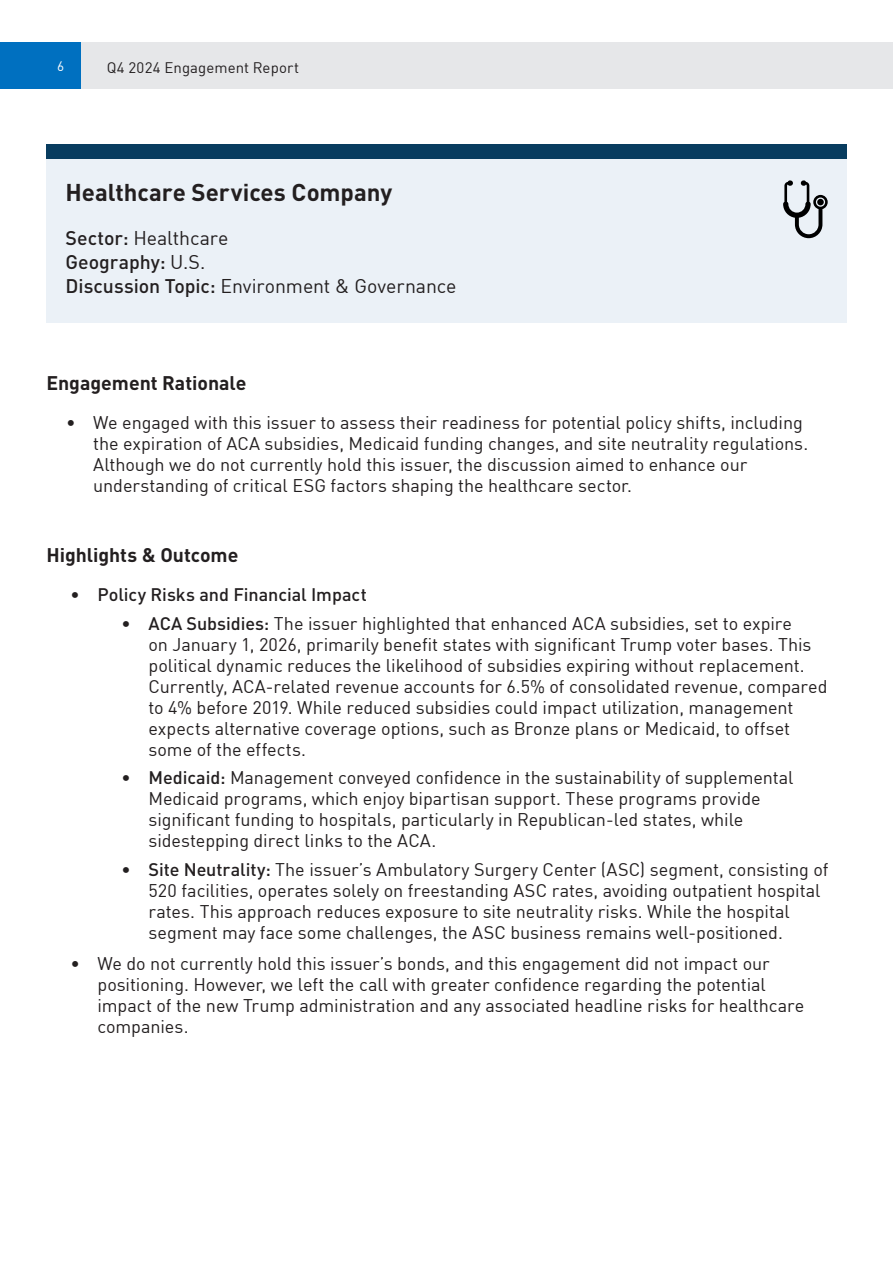
<style>
.page{position:relative;width:893px;height:1263px;background:#fff}
.page>*{position:absolute;margin:0;border:0;box-sizing:border-box;transform-origin:0 0}
.Body_Text__align_left{font:700 24px "DIN";letter-spacing:-.005em;color:#231f20}
.Body_Text__align_left-2{font:19.5px "DIN";letter-spacing:-.005em;color:#231f20}
.Body_Text__align_left-3{font:700 19.5px "DIN";color:#231f20}
.Body_Text__align_left-4{font:500 19.5px "DIN";color:#231f20}
.t1{font:18px/21px "DIN";letter-spacing:-.005em;color:#231f20}
.t2{font:500 18px "DIN";letter-spacing:-.005em;color:#231f20}
.Caption___Footer__align_left{font:15px "DIN";letter-spacing:.005em;color:#231f20}
.Body_Text__align_right{font:13.5px "DIN";color:#fff}
.s1{font-weight:500}
.s2{font-weight:400}
</style>
<div class="page">
<div style="left:46px;top:159px;width:800px;height:163px;background:#ebf1f7"></div>
<div style="left:46px;top:145px;width:800px;height:14px;background:#083c5f"></div>
<svg style="left:783px;top:180px;width:45px;height:58px"></svg>
<div style="left:817px;top:199px;width:7px;height:6px;background:#000;border-radius:50%"></div>
<div style="left:0;top:43px;width:81px;height:46px;background:#0070c0"></div>
<div style="left:81px;top:43px;width:748px;height:46px;background:#e6e7e9"></div>
<div style="left:829px;top:43px;width:64px;height:46px;background:#e6e7e9"></div>
<p class="Body_Text__align_right" style="left:57px;top:58px;width:9px">6</p>
<p class="Caption___Footer__align_left" style="left:107px;top:58px;width:194px">Q4 2024 Engagement Report</p>
<p class="Body_Text__align_left" style="left:66px;top:177px;width:328px">Healthcare Services Company</p>
<p class="Body_Text__align_left-2" style="left:66px;top:226px;width:164px"><span class="s1">Sector:</span> Healthcare</p>
<p class="Body_Text__align_left-4" style="left:66px;top:249px;width:141px">Geography: <span class="s2">U.S.</span></p>
<p class="Body_Text__align_left-2" style="left:66px;top:274px;width:392px"><span class="s1">Discussion Topic:</span> Environment &amp; Governance</p>
<p class="Body_Text__align_left-3" style="left:46px;top:371px;width:202px">Engagement Rationale</p>
<p class="t1" style="left:93px;top:412px;width:716px;text-indent:-27px">• We engaged with this issuer to assess their readiness for potential policy shifts, including the expiration of ACA subsidies, Medicaid funding changes, and site neutrality regulations.<br>Although we do not currently hold this issuer, the discussion aimed to enhance our understanding of critical ESG factors shaping the healthcare sector.</p>
<p class="Body_Text__align_left-3" style="left:46px;top:542px;width:193px">Highlights &amp; Outcome</p>
<p class="t2" style="left:70px;top:583px;width:298px">• Policy Risks and Financial Impact</p>
<p class="t1" style="left:149px;top:612px;width:681px;text-indent:-27px"><span class="s1">• ACA Subsidies:</span> The issuer highlighted that enhanced ACA subsidies, set to expire<br>on January 1, 2026, primarily benefit states with significant Trump voter bases. This political dynamic reduces the likelihood of subsidies expiring without replacement.<br>Currently, ACA-related revenue accounts for 6.5% of consolidated revenue, compared to 4% before 2019. While reduced subsidies could impact utilization, management expects alternative coverage options, such as Bronze plans or Medicaid, to offset some of the effects.</p>
<p class="t1" style="left:149px;top:767px;width:647px;text-indent:-27px"><span class="s1">• Medicaid:</span> Management conveyed confidence in the sustainability of supplemental Medicaid programs, which enjoy bipartisan support. These programs provide significant funding to hospitals, particularly in Republican-led states, while sidestepping direct links to the ACA.</p>
<p class="t1" style="left:149px;top:858px;width:681px;text-indent:-27px"><span class="s1">• Site Neutrality:</span> The issuer’s Ambulatory Surgery Center (ASC) segment, consisting of 520 facilities, operates solely on freestanding ASC rates, avoiding outpatient hospital rates. This approach reduces exposure to site neutrality risks. While the hospital segment may face some challenges, the ASC business remains well-positioned.</p>
<p class="t1" style="left:97px;top:953px;width:708px;text-indent:-27px">• We do not currently hold this issuer’s bonds, and this engagement did not impact our positioning. However, we left the call with greater confidence regarding the potential impact of the new Trump administration and any associated headline risks for healthcare companies.</p>
</div>
